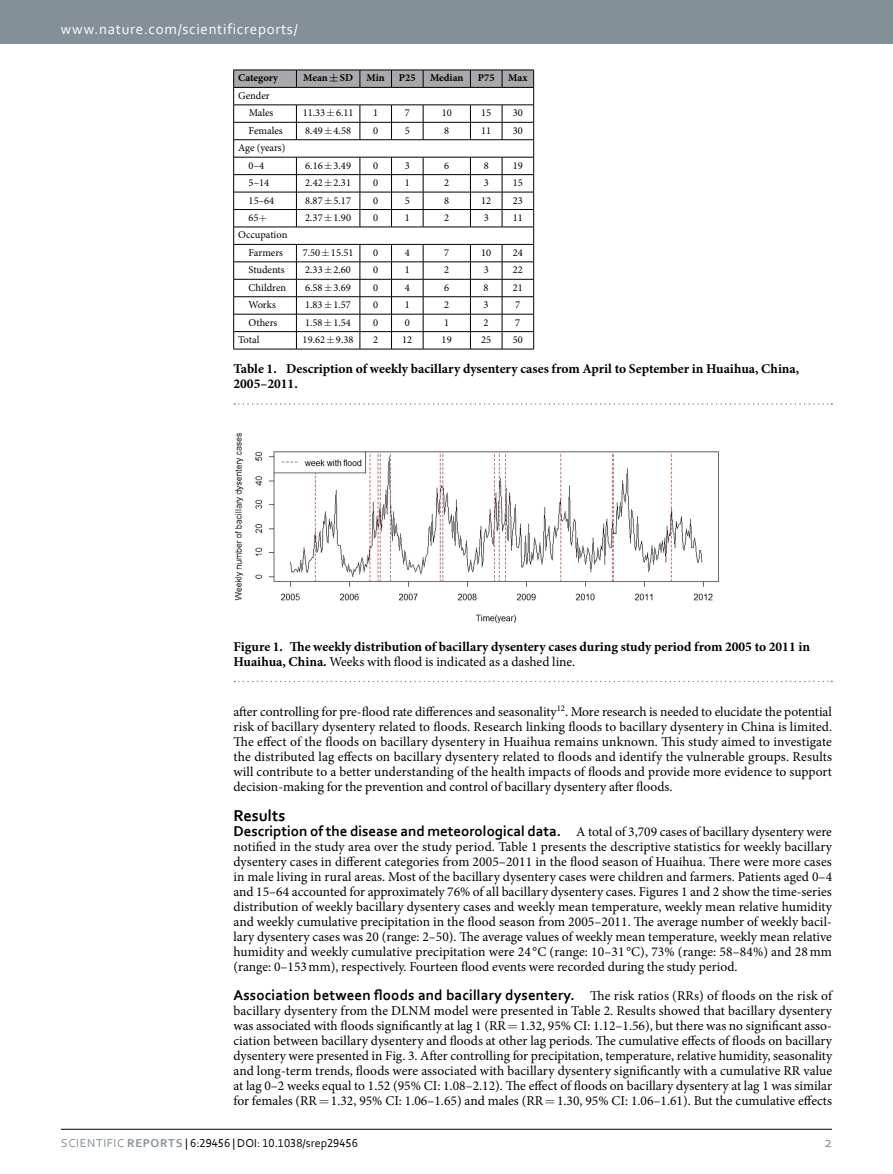
<style>
.page{position:relative;width:893px;height:1174px;background:#fff}
.page>*{position:absolute;margin:0;border:0;box-sizing:border-box;transform-origin:0 0}
.t1{font:700 16.5px "Corbel";color:#000}
.t2{font:700 15px "Corbel";letter-spacing:.005em;color:#000}
.t3{font:15px "Corbel";letter-spacing:.045em;color:#fff}
.t4{font:15px "Corbel";color:#839097}
.t5{font:13.5px/15px "Minion Pro";color:#000;text-align:justify}
.t6{font:700 13.5px/15px "Minion Pro";color:#000}
.t7{font:12px "Corbel";color:#000}
.t8{font:10.5px/17.4px "Minion Pro";color:#000}
.t9{font:700 10.5px "Minion Pro";color:#000}
.s1{font-weight:400}
.s2{font-family:"Minion Pro";font-weight:400;font-size:13.5px}
.s3{color:#839097}
.s4{font-weight:700;color:#839097}
</style>
<div class="page">
<div style="left:0;top:0;width:893px;height:43px;background:#839097"></div>
<hr style="left:61px;top:1129px;width:771px;height:1px;background:#000">
<svg style="left:234px;top:403px;width:598px;height:2px"></svg>
<hr style="left:233px;top:349px;width:63px;height:1px;background:#000">
<hr style="left:296px;top:349px;width:64px;height:1px;background:#000">
<hr style="left:360px;top:349px;width:31px;height:1px;background:#000">
<hr style="left:391px;top:349px;width:32px;height:1px;background:#000">
<hr style="left:423px;top:349px;width:47px;height:1px;background:#000">
<hr style="left:470px;top:349px;width:32px;height:1px;background:#000">
<hr style="left:502px;top:349px;width:32px;height:1px;background:#000">
<img style="left:234px;top:433px;width:485px;height:190px">
<svg style="left:234px;top:680px;width:598px;height:2px"></svg>
<svg style="left:233px;top:70px;width:301px;height:279px"></svg>
<p class="t3" style="left:61px;top:19px;width:238px">www.nature.com/scientificreports/</p>
<p class="t9" style="left:238px;top:71px;width:42px">Category</p>
<p class="t9" style="left:303px;top:71px;width:51px">Mean SD</p>
<p class="t9" style="left:366px;top:71px;width:20px">Min</p>
<p class="t9" style="left:399px;top:71px;width:18px">P25</p>
<p class="t9" style="left:430px;top:71px;width:35px">Median</p>
<p class="t9" style="left:478px;top:71px;width:18px">P75</p>
<p class="t9" style="left:508px;top:71px;width:21px">Max</p>
<p class="t8" style="left:249px;top:87px;width:26px;text-indent:-10px">Gender<br>Males</p>
<p class="t8" style="left:303px;top:104px;width:52px">11.33 6.11</p>
<p class="t8" style="left:373px;top:104px;width:7px">1</p>
<p class="t8" style="left:405px;top:104px;width:7px">7</p>
<p class="t8" style="left:442px;top:104px;width:12px">10</p>
<p class="t8" style="left:481px;top:104px;width:12px">15</p>
<p class="t8" style="left:513px;top:104px;width:12px">30</p>
<p class="t8" style="left:249px;top:122px;width:36px">Females</p>
<p class="t8" style="left:305px;top:122px;width:47px">8.49 4.58</p>
<p class="t8" style="left:373px;top:122px;width:7px">0</p>
<p class="t8" style="left:405px;top:122px;width:7px">5</p>
<p class="t8" style="left:444px;top:122px;width:7px">8</p>
<p class="t8" style="left:481px;top:122px;width:12px">11</p>
<p class="t8" style="left:513px;top:122px;width:12px">30</p>
<p class="t8" style="left:249px;top:139px;width:38px;text-indent:-10px">Age (years)<br>0–4</p>
<p class="t8" style="left:305px;top:157px;width:47px">6.16 3.49</p>
<p class="t8" style="left:373px;top:157px;width:7px">0</p>
<p class="t8" style="left:405px;top:157px;width:7px">3</p>
<p class="t8" style="left:444px;top:157px;width:7px">6</p>
<p class="t8" style="left:484px;top:157px;width:7px">8</p>
<p class="t8" style="left:513px;top:157px;width:12px">19</p>
<p class="t8" style="left:249px;top:174px;width:22px">5–14</p>
<p class="t8" style="left:305px;top:174px;width:47px">2.42 2.31</p>
<p class="t8" style="left:373px;top:174px;width:7px">0</p>
<p class="t8" style="left:405px;top:174px;width:7px">1</p>
<p class="t8" style="left:444px;top:174px;width:7px">2</p>
<p class="t8" style="left:484px;top:174px;width:7px">3</p>
<p class="t8" style="left:513px;top:174px;width:12px">15</p>
<p class="t8" style="left:249px;top:191px;width:27px">15–64</p>
<p class="t8" style="left:305px;top:191px;width:47px">8.87 5.17</p>
<p class="t8" style="left:373px;top:191px;width:7px">0</p>
<p class="t8" style="left:405px;top:191px;width:7px">5</p>
<p class="t8" style="left:444px;top:191px;width:7px">8</p>
<p class="t8" style="left:481px;top:191px;width:12px">12</p>
<p class="t8" style="left:513px;top:191px;width:12px">23</p>
<p class="t8" style="left:249px;top:209px;width:12px">65</p>
<p class="t8" style="left:305px;top:209px;width:47px">2.37 1.90</p>
<p class="t8" style="left:373px;top:209px;width:7px">0</p>
<p class="t8" style="left:405px;top:209px;width:7px">1</p>
<p class="t8" style="left:444px;top:209px;width:7px">2</p>
<p class="t8" style="left:484px;top:209px;width:7px">3</p>
<p class="t8" style="left:513px;top:209px;width:12px">11</p>
<p class="t8" style="left:238px;top:226px;width:51px;text-align:center">Occupation<br>Farmers</p>
<p class="t8" style="left:303px;top:244px;width:52px">7.50 15.51</p>
<p class="t8" style="left:373px;top:244px;width:7px">0</p>
<p class="t8" style="left:405px;top:244px;width:7px">4</p>
<p class="t8" style="left:444px;top:244px;width:7px">7</p>
<p class="t8" style="left:481px;top:244px;width:12px">10</p>
<p class="t8" style="left:513px;top:244px;width:12px">24</p>
<p class="t8" style="left:249px;top:261px;width:38px">Students</p>
<p class="t8" style="left:305px;top:261px;width:47px">2.33 2.60</p>
<p class="t8" style="left:373px;top:261px;width:7px">0</p>
<p class="t8" style="left:405px;top:261px;width:7px">1</p>
<p class="t8" style="left:444px;top:261px;width:7px">2</p>
<p class="t8" style="left:484px;top:261px;width:7px">3</p>
<p class="t8" style="left:513px;top:261px;width:12px">22</p>
<p class="t8" style="left:249px;top:279px;width:39px">Children</p>
<p class="t8" style="left:305px;top:279px;width:47px">6.58 3.69</p>
<p class="t8" style="left:373px;top:279px;width:7px">0</p>
<p class="t8" style="left:405px;top:279px;width:7px">4</p>
<p class="t8" style="left:444px;top:279px;width:7px">6</p>
<p class="t8" style="left:484px;top:279px;width:7px">8</p>
<p class="t8" style="left:513px;top:279px;width:12px">21</p>
<p class="t8" style="left:249px;top:296px;width:29px">Works</p>
<p class="t8" style="left:305px;top:296px;width:47px">1.83 1.57</p>
<p class="t8" style="left:373px;top:296px;width:7px">0</p>
<p class="t8" style="left:405px;top:296px;width:7px">1</p>
<p class="t8" style="left:444px;top:296px;width:7px">2</p>
<p class="t8" style="left:484px;top:296px;width:7px">3</p>
<p class="t8" style="left:515px;top:296px;width:7px">7</p>
<p class="t8" style="left:249px;top:314px;width:30px">Others</p>
<p class="t8" style="left:305px;top:314px;width:47px">1.58 1.54</p>
<p class="t8" style="left:373px;top:314px;width:7px">0</p>
<p class="t8" style="left:405px;top:314px;width:7px">0</p>
<p class="t8" style="left:444px;top:314px;width:7px">1</p>
<p class="t8" style="left:484px;top:314px;width:7px">2</p>
<p class="t8" style="left:515px;top:314px;width:7px">7</p>
<p class="t8" style="left:238px;top:331px;width:23px">Total</p>
<p class="t8" style="left:303px;top:331px;width:52px">19.62 9.38</p>
<p class="t8" style="left:373px;top:331px;width:7px">2</p>
<p class="t8" style="left:402px;top:331px;width:12px">12</p>
<p class="t8" style="left:442px;top:331px;width:12px">19</p>
<p class="t8" style="left:481px;top:331px;width:12px">25</p>
<p class="t8" style="left:513px;top:331px;width:12px">50</p>
<p class="t6" style="left:233px;top:361px;width:567px">Table 1. Description of weekly bacillary dysentery cases from April to September in Huaihua, China,<br>2005–2011.</p>
<p class="t6" style="left:233px;top:639px;width:578px">Figure 1. The weekly distribution of bacillary dysentery cases during study period from 2005 to 2011 in<br>Huaihua, China. <span class="s1">Weeks with flood is indicated as a dashed line.</span></p>
<p class="t5" style="left:233px;top:704px;width:600px">after controlling for pre-flood rate differences and seasonality<sup>12</sup>. More research is needed to elucidate the potential risk of bacillary dysentery related to floods. Research linking floods to bacillary dysentery in China is limited.<br>The effect of the floods on bacillary dysentery in Huaihua remains unknown. This study aimed to investigate the distributed lag effects on bacillary dysentery related to floods and identify the vulnerable groups. Results will contribute to a better understanding of the health impacts of floods and provide more evidence to support decision-making for the prevention and control of bacillary dysentery after floods.</p>
<p class="t1" style="left:233px;top:805px;width:53px">Results</p>
<p class="t2" style="left:233px;top:821px;width:600px">Description of the disease and meteorological data. <span class="s2">A total of 3,709 cases of bacillary dysentery were</span></p>
<p class="t5" style="left:233px;top:839px;width:600px">notified in the study area over the study period. Table 1 presents the descriptive statistics for weekly bacillary dysentery cases in different categories from 2005–2011 in the flood season of Huaihua. There were more cases in male living in rural areas. Most of the bacillary dysentery cases were children and farmers. Patients aged 0–4 and 15–64 accounted for approximately 76% of all bacillary dysentery cases. Figures 1 and 2 show the time-series distribution of weekly bacillary dysentery cases and weekly mean temperature, weekly mean relative humidity and weekly cumulative precipitation in the flood season from 2005–2011. The average number of weekly bacil&shy;lary dysentery cases was 20 (range: 2–50). The average values of weekly mean temperature, weekly mean relative humidity and weekly cumulative precipitation were 24 °C (range: 10–31 °C), 73% (range: 58–84%) and 28mm (range: 0–153mm), respectively. Fourteen flood events were recorded during the study period.</p>
<p class="t2" style="left:233px;top:986px;width:600px">Association between floods and bacillary dysentery. <span class="s2">The risk ratios (RRs) of floods on the risk of</span></p>
<p class="t5" style="left:233px;top:1003px;width:600px">bacillary dysentery from the DLNM model were presented in Table 2. Results showed that bacillary dysentery was associated with floods significantly at lag 1 (RR 1.32, 95% CI: 1.12–1.56), but there was no significant asso&shy;ciation between bacillary dysentery and floods at other lag periods. The cumulative effects of floods on bacillary dysentery were presented in Fig. 3. After controlling for precipitation, temperature, relative humidity, seasonality and long-term trends, floods were associated with bacillary dysentery significantly with a cumulative RR value at lag 0–2 weeks equal to 1.52 (95% CI: 1.08–2.12). The effect of floods on bacillary dysentery at lag 1 was similar for females (RR 1.32, 95% CI: 1.06–1.65) and males (RR 1.30, 95% CI: 1.06–1.61). But the cumulative effects</p>
<p class="t7" style="left:61px;top:1135px;width:298px"><span class="s3">Scientific</span> <span class="s4">Reports</span> | 6:29456 | DOI: 10.1038/srep29456</p>
<p class="t4" style="left:824px;top:1132px;width:9px">2</p>
</div>
